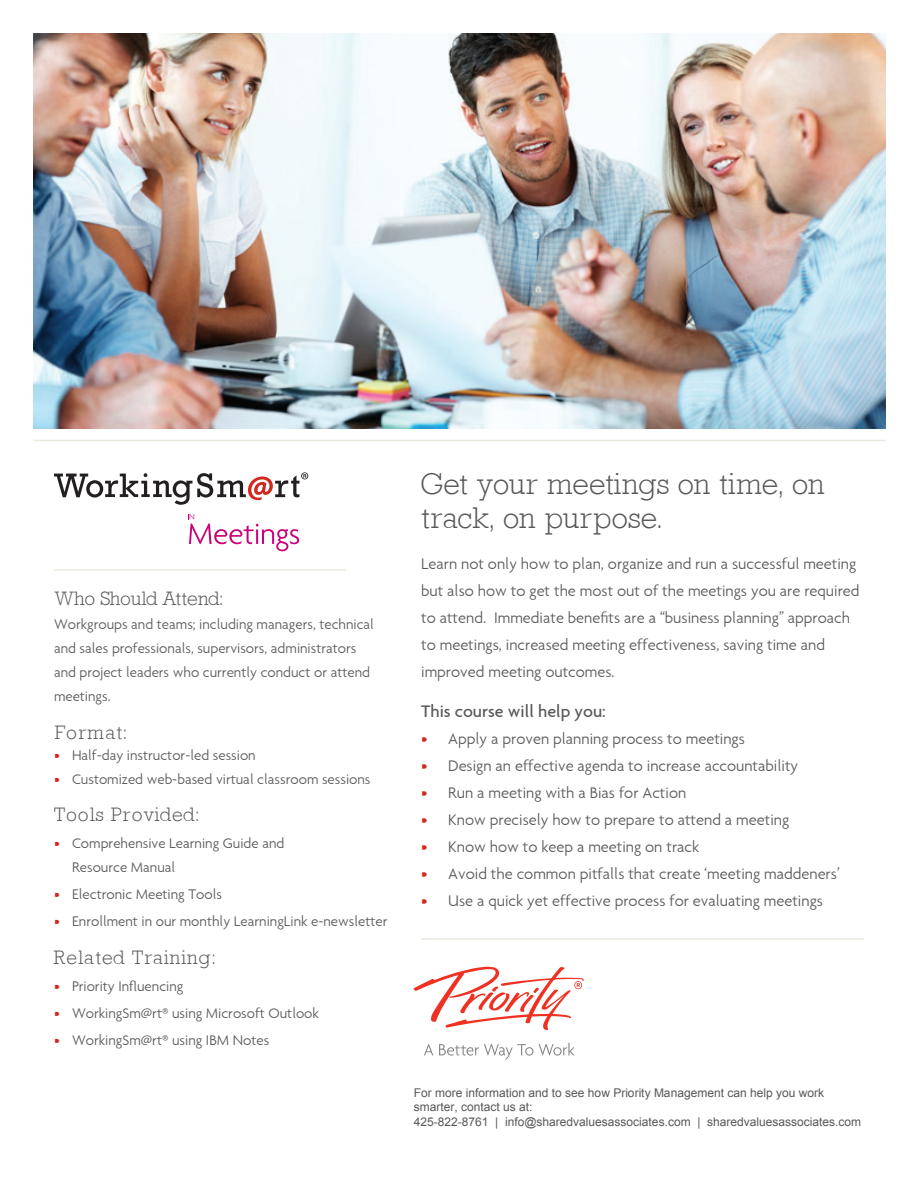
<style>
.page{position:relative;width:918px;height:1188px;background:#fff}
.page>*{position:absolute;margin:0;border:0;box-sizing:border-box;transform-origin:0 0}
.t1{font:300 30px/34.2px "Priority Serif";color:#57585a}
.t2{font:300 19.5px "Priority Serif";letter-spacing:.05em;color:#57585a}
.t3{font:19.5px "Astute Light SSK";color:#57585a}
.t4{font:18px "Priority Sans";color:#57585a}
.t5{font:300 16.5px/27px "Priority Sans";color:#57585a}
.t6{font:300 15px/24px "Priority Sans";color:#57585a}
.t7{font:12px/14.7px "Arial";color:#57585a}
.s1{color:#d2271d}
</style>
<div class="page">
<svg style="left:424px;top:1044px;width:9px;height:11px"></svg>
<svg style="left:439px;top:1044px;width:94px;height:16px"></svg>
<svg style="left:539px;top:1043px;width:36px;height:13px"></svg>
<svg style="left:413px;top:966px;width:171px;height:64px"></svg>
<hr style="left:34px;top:440px;width:852px;height:1px;background:#ebe9df">
<hr style="left:54px;top:569px;width:292px;height:2px;background:#ebe9df">
<img style="left:33px;top:34px;width:852px;height:394px">
<hr style="left:421px;top:938px;width:443px;height:2px;background:#ebe9df">
<svg style="left:188px;top:514px;width:111px;height:37px"></svg>
<svg style="left:54px;top:472px;width:254px;height:33px"></svg>
<p class="t3" style="left:54px;top:587px;width:171px">Who Should Attend:</p>
<p class="t6" style="left:54px;top:612px;width:322px">Workgroups and teams; including managers, technical and sales professionals, supervisors, administrators and project leaders who currently conduct or attend meetings.</p>
<p class="t2" style="left:54px;top:721px;width:74px">Format:</p>
<p class="t6" style="left:54px;top:743px;width:203px"><span class="s1">•</span> Half-day instructor-led session</p>
<p class="t6" style="left:54px;top:767px;width:318px"><span class="s1">•</span> Customized web-based virtual classroom sessions</p>
<p class="t2" style="left:54px;top:803px;width:147px">Tools Provided:</p>
<p class="t6" style="left:72px;top:831px;width:214px;text-indent:-18px"><span class="s1">•</span> Comprehensive Learning Guide and<br>Resource Manual</p>
<p class="t6" style="left:54px;top:882px;width:170px"><span class="s1">•</span> Electronic Meeting Tools</p>
<p class="t6" style="left:54px;top:909px;width:335px"><span class="s1">•</span> Enrollment in our monthly LearningLink e-newsletter</p>
<p class="t2" style="left:54px;top:946px;width:163px">Related Training:</p>
<p class="t6" style="left:54px;top:974px;width:131px"><span class="s1">•</span> Priority Influencing</p>
<p class="t6" style="left:54px;top:1001px;width:267px"><span class="s1">•</span> WorkingSm@rt® using Microsoft Outlook</p>
<p class="t6" style="left:54px;top:1028px;width:217px"><span class="s1">•</span> WorkingSm@rt® using IBM Notes</p>
<h1 class="t1" style="left:421px;top:467px;width:405px">Get your meetings on time, on track, on purpose.</h1>
<p class="t5" style="left:421px;top:550px;width:440px">Learn not only how to plan, organize and run a successful meeting but also how to get the most out of the meetings you are required to attend. Immediate benefits are a “business planning” approach to meetings, increased meeting effectiveness, saving time and improved meeting outcomes.</p>
<p class="t4" style="left:421px;top:701px;width:186px">This course will help you:</p>
<p class="t5" style="left:421px;top:725px;width:325px"><span class="s1">•</span> Apply a proven planning process to meetings</p>
<p class="t5" style="left:421px;top:752px;width:379px"><span class="s1">•</span> Design an effective agenda to increase accountability</p>
<p class="t5" style="left:421px;top:779px;width:267px"><span class="s1">•</span> Run a meeting with a Bias for Action</p>
<p class="t5" style="left:421px;top:806px;width:369px"><span class="s1">•</span> Know precisely how to prepare to attend a meeting</p>
<p class="t5" style="left:421px;top:833px;width:279px"><span class="s1">•</span> Know how to keep a meeting on track</p>
<p class="t5" style="left:421px;top:860px;width:420px"><span class="s1">•</span> Avoid the common pitfalls that create ‘meeting maddeners’</p>
<p class="t5" style="left:421px;top:887px;width:403px"><span class="s1">•</span> Use a quick yet effective process for evaluating meetings</p>
<p class="t7" style="left:414px;top:1085px;width:449px">For more information and to see how Priority Management can help you work smarter, contact us at:<br>425-822-8761 | info@sharedvaluesassociates.com | sharedvaluesassociates.com</p>
</div>
